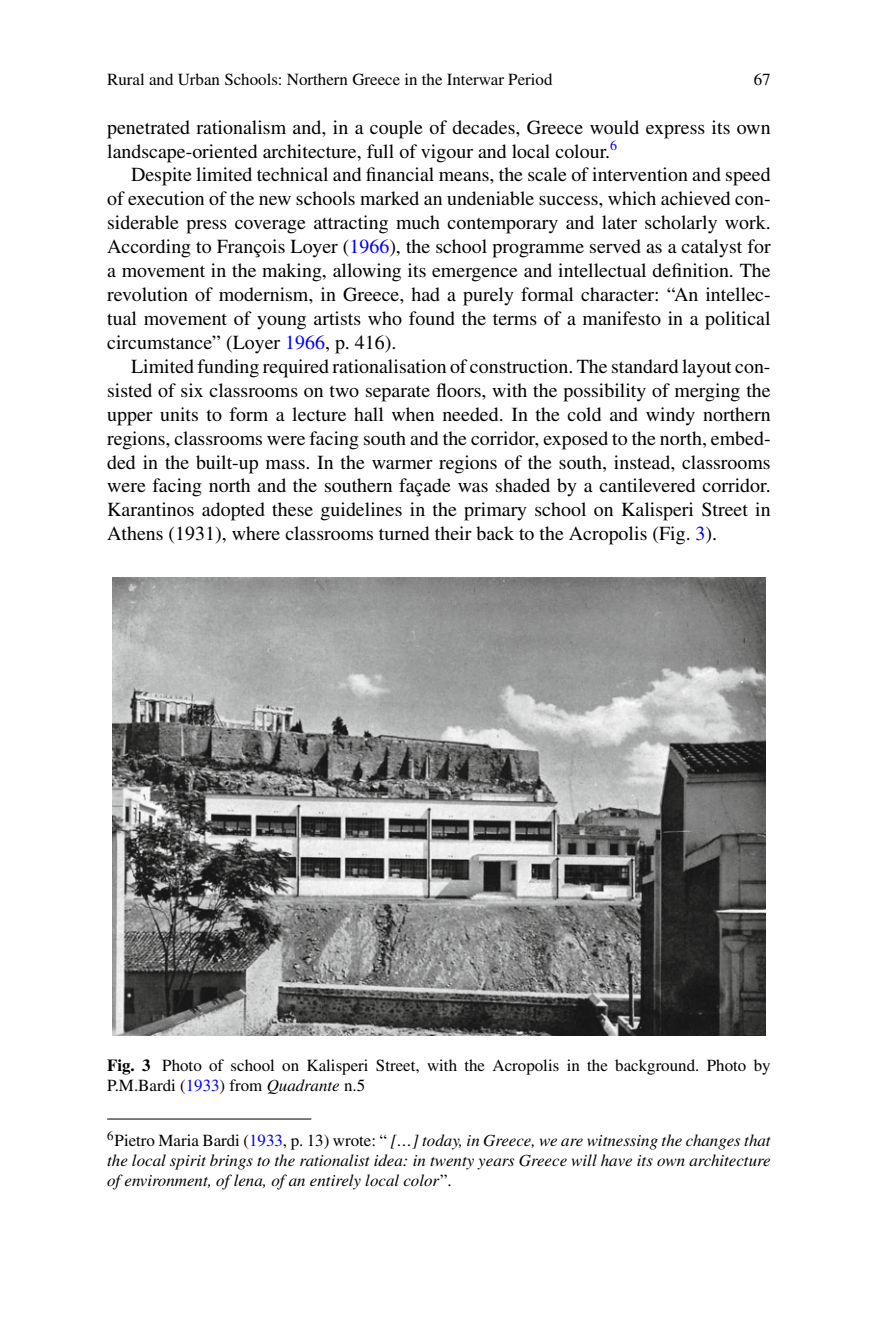
<style>
.page{position:relative;width:879px;height:1333px;background:#fff}
.page>*{position:absolute;margin:0;border:0;box-sizing:border-box;transform-origin:0 0}
.t1{font:20px/24px "Times";color:#000;text-align:justify}
.t2{font:italic 17px/20px "Times";color:#000;text-align:justify}
.t3{font:17px/20px "Times";color:#000}
.s1{color:#00f}
.s2{font-weight:700}
.s3{font-style:italic}
.s4{font-style:normal}
.s5{font-style:normal;color:#00f}
</style>
<div class="page">
<img style="left:113px;top:578px;width:652px;height:457px">
<hr style="left:107px;top:1118px;width:204px;height:1px;background:#000">
<p class="t3" style="left:107px;top:71px;width:447px">Rural and Urban Schools: Northern Greece in the Interwar Period</p>
<p class="t3" style="left:754px;top:71px;width:18px">67</p>
<p class="t1" style="left:107px;top:117px;width:665px">penetrated rationalism and, in a couple of decades, Greece would express its own landscape-oriented architecture, full of vigour and local colour.<sup>6</sup></p>
<p class="t1" style="left:107px;top:165px;width:665px;text-indent:24px">Despite limited technical and financial means, the scale of intervention and speed of execution of the new schools marked an undeniable success, which achieved con&shy;siderable press coverage attracting much contemporary and later scholarly work.<br>According to François Loyer (<span class="s1">1966</span>), the school programme served as a catalyst for a movement in the making, allowing its emergence and intellectual definition. The revolution of modernism, in Greece, had a purely formal character: “An intellec&shy;tual movement of young artists who found the terms of a manifesto in a political circumstance” (Loyer <span class="s1">1966</span>, p. 416).</p>
<p class="t1" style="left:107px;top:356px;width:665px;text-indent:24px">Limited funding required rationalisation of construction. The standard layout con&shy;sisted of six classrooms on two separate floors, with the possibility of merging the upper units to form a lecture hall when needed. In the cold and windy northern regions, classrooms were facing south and the corridor, exposed to the north, embed&shy;ded in the built-up mass. In the warmer regions of the south, instead, classrooms were facing north and the southern façade was shaded by a cantilevered corridor.<br>Karantinos adopted these guidelines in the primary school on Kalisperi Street in Athens (1931), where classrooms turned their back to the Acropolis (Fig. <span class="s1">3</span>).</p>
<p class="t3" style="left:107px;top:1056px;width:665px"><span class="s2">Fig. 3</span> Photo of school on Kalisperi Street, with the Acropolis in the background. Photo by<br>P.M.Bardi (<span class="s1">1933</span>) from <span class="s3">Quadrante</span> n.5</p>
<p class="t2" style="left:107px;top:1132px;width:665px"><sup>6</sup><span class="s4">Pietro Maria Bardi (</span><span class="s5">1933</span><span class="s4">, p. 13) wrote: “</span> […] today, in Greece, we are witnessing the changes that the local spirit brings to the rationalist idea: in twenty years Greece will have its own architecture of environment, of lena, of an entirely local color<span class="s4">”.</span></p>
</div>
